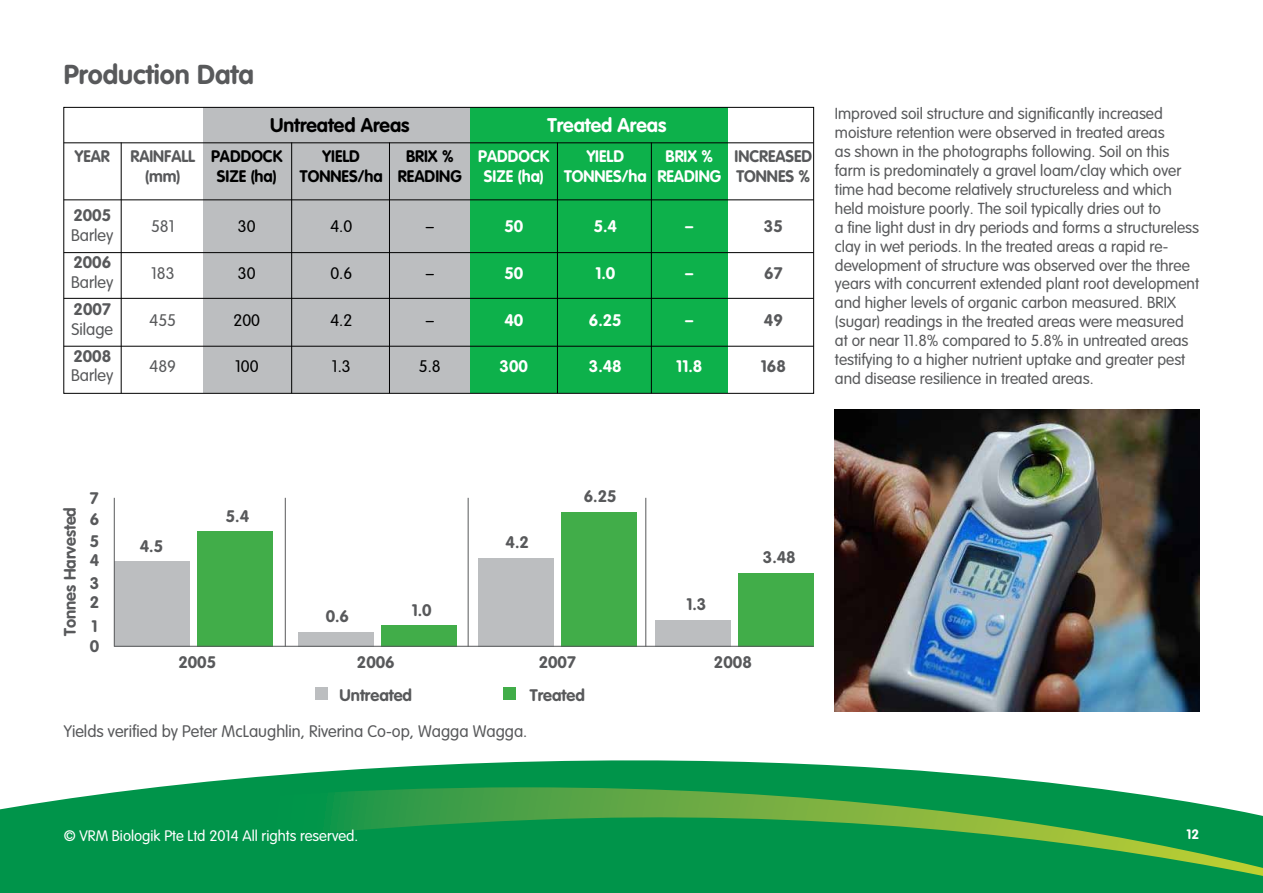
<style>
.page{position:relative;width:1263px;height:893px;background:#fff}
.page>*{position:absolute;margin:0;border:0;box-sizing:border-box;transform-origin:0 0}
.t1{font:700 27px "VAG Rounded";color:#58595b}
.t2{font:700 19.5px "VAG Rounded";color:#000}
.t3{font:700 19.5px "VAG Rounded";color:#fff}
.t4{font:700 16.5px "VAG Rounded";color:#58595b}
.t5{font:300 16.5px "VAG Rounded";color:#58595b}
.t6{font:700 16.5px "VAG Rounded";color:#fff}
.t7{font:700 16.5px "VAG Rounded";color:#000}
.t8{font:300 16.5px "VAG Rounded";color:#000}
.t9{font:300 15.75px/18.9px "VAG Rounded";color:#58595b}
.t10{font:300 15px "VAG Rounded";color:#fff}
.t11{font:700 13.5px "VAG Rounded";color:#fff}
.s1{color:#000}
.s2{color:#58595b}
</style>
<div class="page">
<svg style="left:0;top:760px;width:1263px;height:133px;fill:#00944a"></svg>
<svg style="left:0;top:787px;width:1263px;height:89px;background:#1d9c4f"></svg>
<div style="left:469px;top:107px;width:259px;height:286px;background:#0db14b"></div>
<div style="left:203px;top:107px;width:267px;height:286px;background:#bcbec0"></div>
<div style="left:114px;top:562px;width:76px;height:85px;background:#bcbec0"></div>
<div style="left:478px;top:558px;width:75px;height:89px;background:#bcbec0"></div>
<div style="left:655px;top:620px;width:76px;height:27px;background:#bcbec0"></div>
<div style="left:298px;top:632px;width:75px;height:15px;background:#bcbec0"></div>
<div style="left:197px;top:531px;width:75px;height:116px;background:#41ad49"></div>
<div style="left:561px;top:512px;width:75px;height:135px;background:#41ad49"></div>
<div style="left:738px;top:573px;width:76px;height:74px;background:#41ad49"></div>
<div style="left:381px;top:625px;width:75px;height:22px;background:#41ad49"></div>
<div style="left:315px;top:687px;width:12px;height:12px;background:#bcbec0"></div>
<div style="left:503px;top:687px;width:13px;height:12px;background:#41ad49"></div>
<hr style="left:114px;top:498px;width:1px;height:149px;background:#58595b">
<hr style="left:285px;top:498px;width:1px;height:149px;background:#58595b">
<hr style="left:468px;top:498px;width:1px;height:149px;background:#58595b">
<hr style="left:645px;top:498px;width:1px;height:149px;background:#58595b">
<hr style="left:114px;top:646px;width:700px;height:1px;background:#58595b">
<hr style="left:64px;top:199px;width:750px;height:1px;background:#000">
<hr style="left:64px;top:142px;width:750px;height:1px;background:#000">
<hr style="left:64px;top:252px;width:750px;height:1px;background:#000">
<hr style="left:64px;top:298px;width:750px;height:1px;background:#000">
<hr style="left:64px;top:346px;width:750px;height:1px;background:#000">
<hr style="left:121px;top:142px;width:1px;height:251px;background:#000">
<hr style="left:291px;top:142px;width:1px;height:251px;background:#000">
<hr style="left:389px;top:142px;width:1px;height:251px;background:#000">
<hr style="left:557px;top:142px;width:1px;height:251px;background:#000">
<hr style="left:651px;top:142px;width:1px;height:251px;background:#000">
<img style="left:835px;top:409px;width:364px;height:302px">
<h1 class="t1" style="left:64px;top:59px;width:192px">Production Data</h1>
<p class="t2" style="left:270px;top:114px;width:141px">Untreated Areas</p>
<p class="t3" style="left:547px;top:114px;width:120px">Treated Areas</p>
<p class="t4" style="left:75px;top:147px;width:36px">YEAR</p>
<p class="t4" style="left:130px;top:147px;width:154px">RAINFALL <span class="s1">PADDOCK</span></p>
<p class="t7" style="left:323px;top:147px;width:39px">YIELD</p>
<p class="t7" style="left:406px;top:147px;width:49px">BRIX %</p>
<p class="t6" style="left:478px;top:147px;width:73px">PADDOCK</p>
<p class="t6" style="left:587px;top:147px;width:39px">YIELD</p>
<p class="t6" style="left:665px;top:147px;width:49px">BRIX %</p>
<p class="t4" style="left:734px;top:147px;width:79px">INCREASED</p>
<p class="t7" style="left:145px;top:167px;width:133px"><span class="s2">(mm)</span> SIZE (ha)</p>
<p class="t7" style="left:300px;top:167px;width:163px">TONNES/ha READING</p>
<p class="t6" style="left:484px;top:167px;width:328px">SIZE (ha) TONNES/ha READING <span class="s2">TONNES %</span></p>
<p class="t4" style="left:73px;top:206px;width:39px">2005</p>
<p class="t5" style="left:71px;top:226px;width:44px">Barley</p>
<p class="t5" style="left:151px;top:217px;width:25px">581</p>
<p class="t8" style="left:238px;top:217px;width:19px">30</p>
<p class="t8" style="left:330px;top:217px;width:23px">4.0</p>
<p class="t8" style="left:426px;top:217px;width:10px">–</p>
<p class="t6" style="left:504px;top:216px;width:20px">50</p>
<p class="t6" style="left:594px;top:216px;width:25px">5.4</p>
<p class="t6" style="left:685px;top:216px;width:10px">–</p>
<p class="t4" style="left:764px;top:216px;width:20px">35</p>
<p class="t4" style="left:73px;top:252px;width:39px">2006</p>
<p class="t5" style="left:71px;top:272px;width:44px">Barley</p>
<p class="t4" style="left:74px;top:299px;width:39px">2007</p>
<p class="t5" style="left:71px;top:319px;width:43px">Silage</p>
<p class="t4" style="left:73px;top:346px;width:39px">2008</p>
<p class="t5" style="left:71px;top:366px;width:44px">Barley</p>
<p class="t5" style="left:151px;top:263px;width:25px">183</p>
<p class="t8" style="left:238px;top:263px;width:19px">30</p>
<p class="t8" style="left:330px;top:263px;width:23px">0.6</p>
<p class="t8" style="left:426px;top:263px;width:10px">–</p>
<p class="t6" style="left:504px;top:263px;width:20px">50</p>
<p class="t6" style="left:595px;top:263px;width:21px">1.0</p>
<p class="t6" style="left:685px;top:263px;width:10px">–</p>
<p class="t4" style="left:764px;top:263px;width:20px">67</p>
<p class="t5" style="left:150px;top:310px;width:28px">455</p>
<p class="t8" style="left:234px;top:310px;width:28px">200</p>
<p class="t8" style="left:330px;top:310px;width:23px">4.2</p>
<p class="t8" style="left:426px;top:310px;width:10px">–</p>
<p class="t6" style="left:504px;top:310px;width:20px">40</p>
<p class="t6" style="left:589px;top:310px;width:34px">6.25</p>
<p class="t6" style="left:685px;top:310px;width:10px">–</p>
<p class="t4" style="left:764px;top:310px;width:20px">49</p>
<p class="t5" style="left:150px;top:357px;width:28px">489</p>
<p class="t8" style="left:235px;top:357px;width:25px">100</p>
<p class="t8" style="left:332px;top:357px;width:20px">1.3</p>
<p class="t8" style="left:419px;top:357px;width:23px">5.8</p>
<p class="t6" style="left:500px;top:357px;width:30px">300</p>
<p class="t6" style="left:589px;top:357px;width:34px">3.48</p>
<p class="t6" style="left:676px;top:357px;width:28px">11.8</p>
<p class="t4" style="left:761px;top:357px;width:27px">168</p>
<p class="t9" style="left:835px;top:105px;width:366px">Improved soil structure and significantly increased moisture retention were observed in treated areas<br>as shown in the photographs following. Soil on this farm is predominately a gravel loam/clay which over time had become relatively structureless and which held moisture poorly. The soil typically dries out to<br>a fine light dust in dry periods and forms a structureless clay in wet periods. In the treated areas a rapid re&shy;development of structure was observed over the three years with concurrent extended plant root development and higher levels of organic carbon measured. BRIX (sugar) readings in the treated areas were measured at or near 11.8% compared to 5.8% in untreated areas testifying to a higher nutrient uptake and greater pest and disease resilience in treated areas.</p>
<p class="t4" style="left:60px;top:636px;width:131px;rotate:-90deg">Tonnes Harvested</p>
<p class="t4" style="left:90px;top:488px;width:10px">7</p>
<p class="t4" style="left:90px;top:509px;width:11px">6</p>
<p class="t4" style="left:90px;top:531px;width:11px">5</p>
<p class="t4" style="left:90px;top:551px;width:11px">4</p>
<p class="t4" style="left:90px;top:573px;width:11px">3</p>
<p class="t4" style="left:90px;top:592px;width:11px">2</p>
<p class="t4" style="left:92px;top:617px;width:8px">1</p>
<p class="t4" style="left:90px;top:637px;width:11px">0</p>
<p class="t4" style="left:226px;top:506px;width:25px">5.4</p>
<p class="t4" style="left:140px;top:536px;width:25px">4.5</p>
<p class="t4" style="left:506px;top:532px;width:25px">4.2</p>
<p class="t4" style="left:326px;top:606px;width:25px">0.6</p>
<p class="t4" style="left:412px;top:601px;width:21px">1.0</p>
<p class="t4" style="left:584px;top:487px;width:34px">6.25</p>
<p class="t4" style="left:686px;top:594px;width:21px">1.3</p>
<p class="t4" style="left:178px;top:652px;width:39px">2005</p>
<p class="t4" style="left:357px;top:652px;width:39px">2006</p>
<p class="t4" style="left:539px;top:652px;width:39px">2007</p>
<p class="t4" style="left:714px;top:652px;width:39px">2008</p>
<p class="t4" style="left:340px;top:685px;width:74px">Untreated</p>
<p class="t4" style="left:530px;top:685px;width:56px">Treated</p>
<p class="t5" style="left:64px;top:722px;width:465px">Yields verified by Peter McLaughlin, Riverina Co-op, Wagga Wagga.</p>
<p class="t4" style="left:763px;top:547px;width:34px">3.48</p>
<p class="t10" style="left:64px;top:827px;width:296px">© VRM Biologik Pte Ltd 2014 All rights reserved.</p>
<p class="t11" style="left:1186px;top:827px;width:14px">12</p>
</div>
